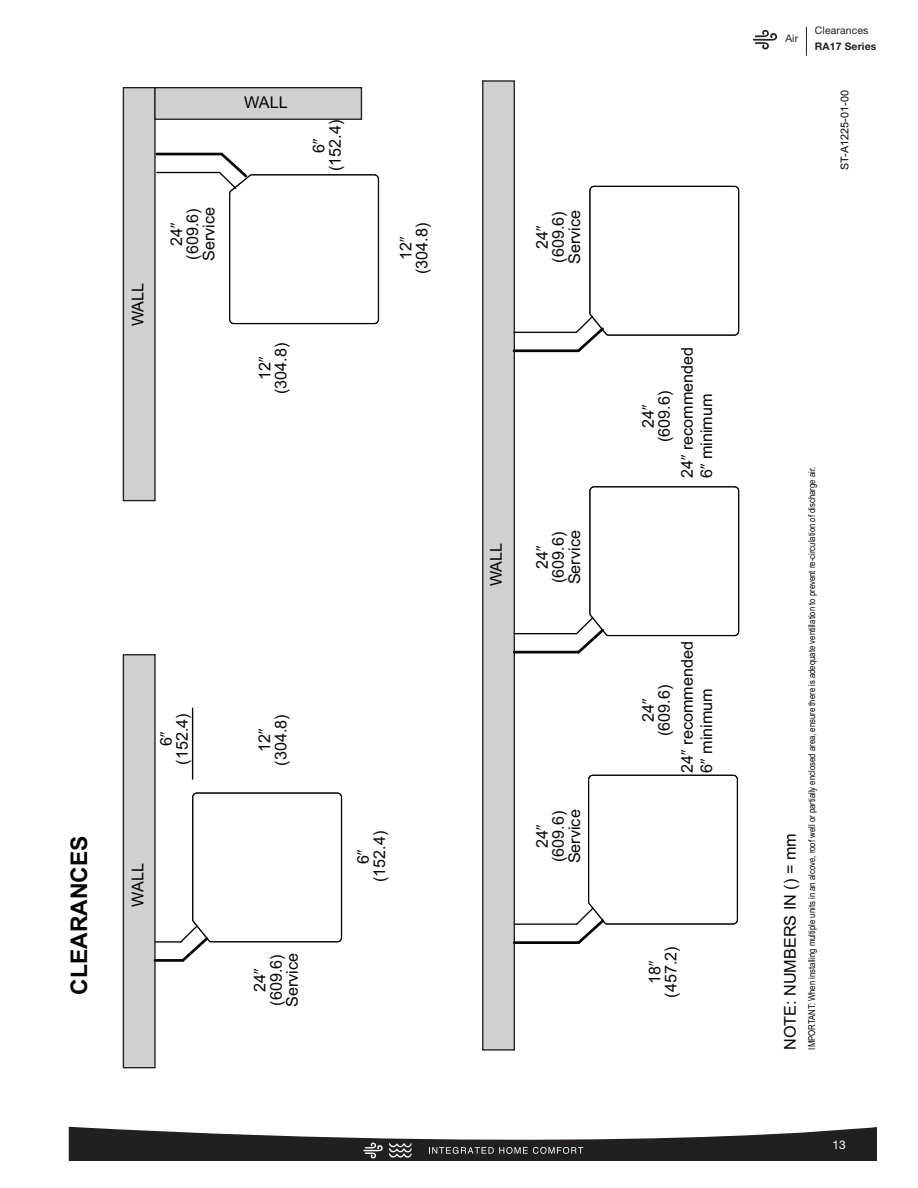
<style>
.page{position:relative;width:918px;height:1188px;background:#fff}
.page>*{position:absolute;margin:0;border:0;box-sizing:border-box;transform-origin:0 0}
.t1{font:700 22.95px "Arial";color:#040503}
.t2{font:16.2px/16.2px "Arial";color:#040503;text-align:center}
.t3{font:12px "Helvetica Neue";color:#fff}
.t4{font:10.8px "Arial";color:#040503}
.t5{font:10.5px "Helvetica Neue";letter-spacing:.01em;color:#231f20}
.t6{font:700 10.5px "Helvetica Neue";letter-spacing:.01em;color:#231f20}
.t7{font:9.45px "Arial Narrow";color:#040503}
.s1{font-family:"Universal Greekwith Math Pi";color:#000}
</style>
<div class="page">
<svg style="left:69px;top:1127px;width:807px;height:34px"></svg>
<svg style="left:806px;top:27px;width:1px;height:29px"></svg>
<svg style="left:753px;top:30px;width:24px;height:20px"></svg>
<hr style="left:197px;top:793px;width:140px;height:1px;background:#040503">
<hr style="left:192px;top:797px;width:1px;height:123px;background:#040503">
<hr style="left:193px;top:797px;width:1px;height:123px;background:#040503">
<hr style="left:211px;top:941px;width:126px;height:1px;background:#040503">
<hr style="left:211px;top:942px;width:126px;height:1px;background:#040503">
<hr style="left:341px;top:797px;width:1px;height:141px;background:#040503">
<svg style="left:192px;top:792px;width:6px;height:6px"></svg>
<svg style="left:337px;top:792px;width:5px;height:6px"></svg>
<svg style="left:337px;top:937px;width:5px;height:6px"></svg>
<div style="left:483px;top:81px;width:31px;height:969px;background:#cfd0d2"></div>
<div style="left:482px;top:80px;width:33px;height:971px;border:1px solid #231f20"></div>
<hr style="left:594px;top:486px;width:140px;height:1px;background:#040503">
<hr style="left:594px;top:487px;width:140px;height:1px;background:#040503">
<hr style="left:589px;top:491px;width:1px;height:123px;background:#040503">
<hr style="left:590px;top:491px;width:1px;height:123px;background:#040503">
<hr style="left:608px;top:635px;width:126px;height:1px;background:#040503">
<hr style="left:738px;top:491px;width:1px;height:140px;background:#040503">
<hr style="left:739px;top:491px;width:1px;height:140px;background:#040503">
<svg style="left:589px;top:486px;width:6px;height:6px"></svg>
<svg style="left:734px;top:486px;width:6px;height:6px"></svg>
<svg style="left:734px;top:631px;width:6px;height:5px"></svg>
<hr style="left:594px;top:186px;width:140px;height:1px;background:#040503">
<hr style="left:589px;top:191px;width:1px;height:122px;background:#040503">
<hr style="left:590px;top:191px;width:1px;height:122px;background:#040503">
<hr style="left:608px;top:335px;width:126px;height:1px;background:#040503">
<hr style="left:738px;top:191px;width:1px;height:140px;background:#040503">
<hr style="left:739px;top:191px;width:1px;height:140px;background:#040503">
<svg style="left:589px;top:186px;width:5px;height:5px"></svg>
<svg style="left:734px;top:186px;width:6px;height:5px"></svg>
<svg style="left:734px;top:330px;width:6px;height:6px"></svg>
<div style="left:123px;top:655px;width:32px;height:413px;background:#cfd0d2"></div>
<div style="left:123px;top:654px;width:33px;height:414px;border:1px solid #231f20"></div>
<div style="left:123px;top:88px;width:32px;height:413px;background:#cfd0d2"></div>
<div style="left:123px;top:87px;width:33px;height:414px;border:1px solid #231f20"></div>
<div style="left:155px;top:88px;width:206px;height:31px;background:#cfd0d2"></div>
<div style="left:154px;top:87px;width:208px;height:33px;border:1px solid #231f20"></div>
<hr style="left:378px;top:179px;width:1px;height:140px;background:#040503">
<hr style="left:252px;top:174px;width:122px;height:1px;background:#040503">
<hr style="left:252px;top:175px;width:122px;height:1px;background:#040503">
<hr style="left:230px;top:193px;width:1px;height:126px;background:#040503">
<hr style="left:229px;top:193px;width:1px;height:126px;background:#040503">
<hr style="left:234px;top:323px;width:140px;height:1px;background:#040503">
<svg style="left:374px;top:174px;width:5px;height:6px"></svg>
<svg style="left:374px;top:319px;width:5px;height:5px"></svg>
<svg style="left:229px;top:319px;width:6px;height:5px"></svg>
<hr style="left:155px;top:959px;width:28px;height:3px;background:#040503">
<svg style="left:179px;top:919px;width:33px;height:43px"></svg>
<hr style="left:155px;top:941px;width:26px;height:2px;background:#040503">
<hr style="left:157px;top:153px;width:65px;height:2px;background:#040503">
<svg style="left:218px;top:152px;width:34px;height:42px"></svg>
<hr style="left:157px;top:172px;width:63px;height:1px;background:#040503">
<hr style="left:593px;top:775px;width:140px;height:1px;background:#040503">
<hr style="left:588px;top:779px;width:1px;height:123px;background:#040503">
<hr style="left:607px;top:924px;width:126px;height:1px;background:#040503">
<hr style="left:737px;top:779px;width:1px;height:141px;background:#040503">
<svg style="left:588px;top:775px;width:5px;height:5px"></svg>
<svg style="left:733px;top:775px;width:5px;height:5px"></svg>
<svg style="left:733px;top:919px;width:5px;height:6px"></svg>
<hr style="left:514px;top:941px;width:65px;height:3px;background:#040503">
<svg style="left:575px;top:901px;width:33px;height:43px"></svg>
<hr style="left:514px;top:923px;width:63px;height:2px;background:#040503">
<hr style="left:514px;top:651px;width:65px;height:2px;background:#040503">
<svg style="left:575px;top:613px;width:34px;height:41px"></svg>
<hr style="left:514px;top:633px;width:63px;height:1px;background:#040503">
<hr style="left:514px;top:349px;width:64px;height:3px;background:#040503">
<svg style="left:575px;top:313px;width:34px;height:40px"></svg>
<hr style="left:514px;top:332px;width:62px;height:1px;background:#040503">
<hr style="left:192px;top:708px;width:1px;height:72px;background:#040503">
<p class="t2" style="left:130px;top:326px;width:45px;rotate:-90deg">WALL</p>
<p class="t2" style="left:168px;top:261px;width:56px;rotate:-90deg">24<span class="s1">- </span>(609.6)<br>Service</p>
<p class="t2" style="left:244px;top:94px;width:45px">WALL</p>
<p class="t2" style="left:311px;top:171px;width:53px;rotate:-90deg">6<span class="s1">- </span>(152.4)</p>
<p class="t2" style="left:257px;top:394px;width:53px;rotate:-90deg">12<span class="s1">- </span>(304.8)</p>
<p class="t2" style="left:398px;top:274px;width:53px;rotate:-90deg">12<span class="s1">- </span>(304.8)</p>
<p class="t1" style="left:66px;top:995px;width:161px;rotate:-90deg">CLEARANCES</p>
<p class="t2" style="left:158px;top:765px;width:53px;rotate:-90deg">6<span class="s1">- </span>(152.4)</p>
<p class="t2" style="left:130px;top:907px;width:45px;rotate:-90deg">WALL</p>
<p class="t2" style="left:257px;top:766px;width:53px;rotate:-90deg">12<span class="s1">- </span>(304.8)</p>
<p class="t2" style="left:252px;top:1007px;width:56px;rotate:-90deg">24<span class="s1">- </span>(609.6)<br>Service</p>
<p class="t2" style="left:355px;top:882px;width:53px;rotate:-90deg">6<span class="s1">- </span>(152.4)</p>
<p class="t2" style="left:534px;top:264px;width:56px;rotate:-90deg">24<span class="s1">- </span>(609.6)<br>Service</p>
<p class="t2" style="left:488px;top:586px;width:45px;rotate:-90deg">WALL</p>
<p class="t2" style="left:534px;top:584px;width:56px;rotate:-90deg">24<span class="s1">- </span>(609.6)<br>Service</p>
<p class="t2" style="left:534px;top:863px;width:56px;rotate:-90deg">24<span class="s1">- </span>(609.6)<br>Service</p>
<p class="t2" style="left:678px;top:478px;width:133px;line-height:19.5px;text-align:left;rotate:-90deg">24<span class="s1">-</span> recommended<br>6<span class="s1">-</span> minimum</p>
<p class="t2" style="left:640px;top:442px;width:53px;rotate:-90deg">24<span class="s1">- </span>(609.6)</p>
<p class="t2" style="left:677px;top:773px;width:133px;line-height:19.5px;text-align:left;rotate:-90deg">24<span class="s1">-</span> recommended<br>6<span class="s1">-</span> minimum</p>
<p class="t2" style="left:640px;top:736px;width:53px;rotate:-90deg">24<span class="s1">- </span>(609.6)</p>
<p class="t2" style="left:647px;top:998px;width:53px;rotate:-90deg">18<span class="s1">- </span>(457.2)</p>
<p class="t5" style="left:785px;top:35px;width:14px">Air</p>
<p class="t5" style="left:815px;top:27px;width:55px">Clearances</p>
<p class="t6" style="left:815px;top:42px;width:63px">RA17 Series</p>
<p class="t4" style="left:838px;top:170px;width:81px;rotate:-90deg">ST-A1225-01-00</p>
<p class="t2" style="left:782px;top:1050px;width:218px;rotate:-90deg">NOTE: NUMBERS IN () = mm</p>
<p class="t7" style="left:809px;top:1050px;width:584px;rotate:-90deg">IMPORTANT: When installing multiple units in an alcove, roof well or partially enclosed area, ensure there is adequate ventillation to prevent re-circulation of discharge air.</p>
<p class="t3" style="left:833px;top:1140px;width:15px">13</p>
</div>
